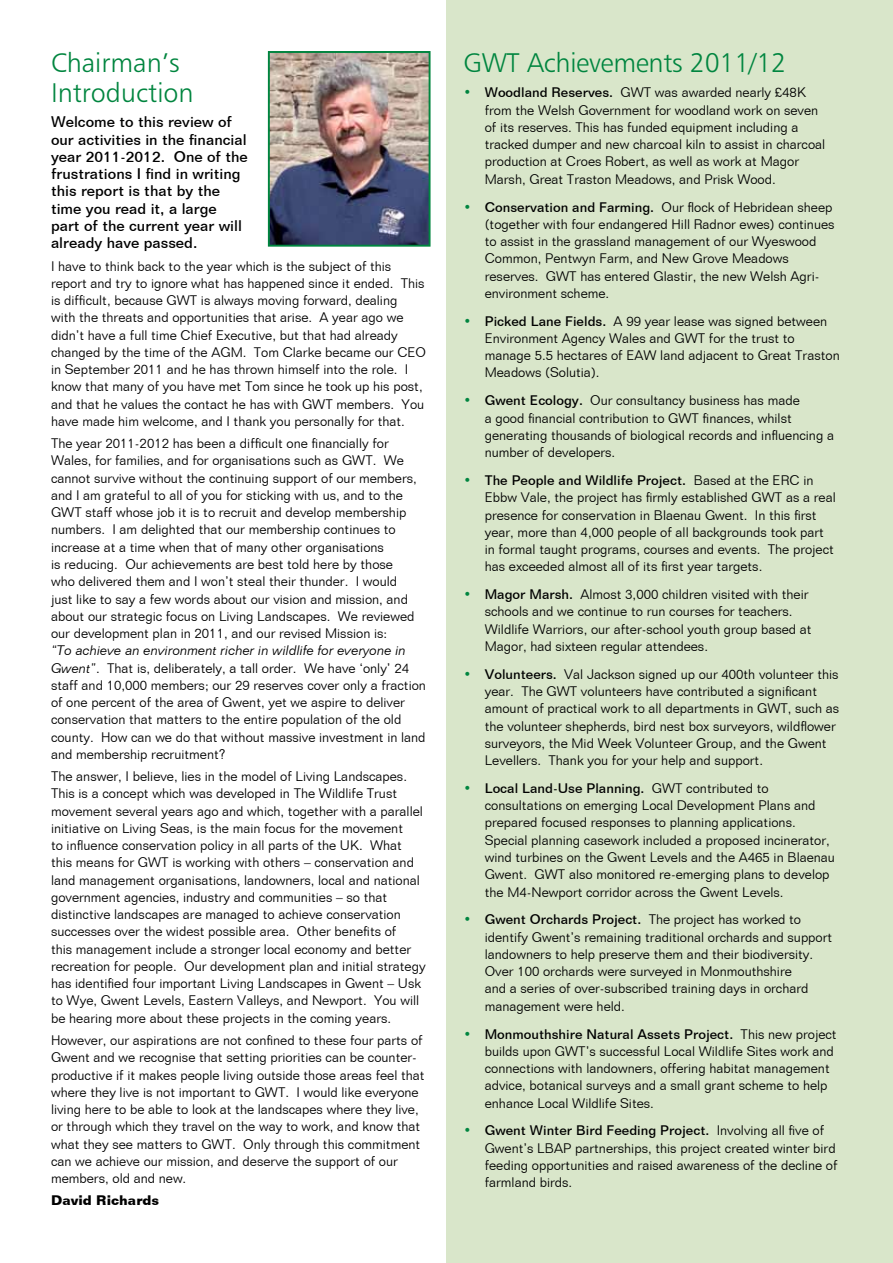
<style>
.page{position:relative;width:893px;height:1263px;background:#fff}
.page>*{position:absolute;margin:0;border:0;box-sizing:border-box;transform-origin:0 0}
.t1{font:27px/30px "Humanist 777 BT Light B";color:#00853f}
.t2{font:500 15px/17.2px "Folio BT";color:#000}
.t3{font:300 13.5px/17.2px "Folio BT";color:#000}
.t4{font:700 13.5px "Folio BT";color:#000}
.s1{font-style:italic}
.s2{color:#00853f}
.s3{font-weight:500}
</style>
<div class="page">
<div style="left:446px;top:0;width:447px;height:1263px;background:#d9e6ca"></div>
<img style="left:271px;top:54px;width:157px;height:190px">
<div style="left:268px;top:51px;width:163px;height:196px;border:2px solid #00853f"></div>
<h1 class="t1" style="left:51px;top:47px;width:144px">Chairman’s<br>I ntroduction</h1>
<p class="t2" style="left:51px;top:113px;width:198px">Welcome to this review of our activities in the financial year 2011-2012. One of the frustrations I find in writing this report is that by the time you read it, a large part of the current year will already have passed.</p>
<p class="t3" style="left:51px;top:257px;width:377px">I have to think back to the year which is the subject of this report and try to ignore what has happened since it ended. This is difficult, because GWT is always moving forward, dealing<br>with the threats and opportunities that arise. A year ago we didn’t have a full time Chief Executive, but that had already changed by the time of the AGM. Tom Clarke became our CEO in September 2011 and he has thrown himself into the role. I know that many of you have met Tom since he took up his post, and that he values the contact he has with GWT members. You have made him welcome, and I thank you personally for that.</p>
<p class="t3" style="left:51px;top:435px;width:367px">The year 2011-2012 has been a difficult one financially for Wales, for families, and for organisations such as GWT. We cannot survive without the continuing support of our members, and I am grateful to all of you for sticking with us, and to the GWT staff whose job it is to recruit and develop membership numbers. I am delighted that our membership continues to increase at a time when that of many other organisations<br>is reducing. Our achievements are best told here by those who delivered them and I won’t steal their thunder. I would just like to say a few words about our vision and mission, and about our strategic focus on Living Landscapes. We reviewed our development plan in 2011, and our revised Mission is:</p>
<p class="t3" style="left:51px;top:642px;width:376px"><span class="s1">“To achieve an environment richer in wildlife for everyone in Gwent”</span>. That is, deliberately, a tall order. We have ‘only’ 24 staff and 10,000 members; our 29 reserves cover only a fraction of one percent of the area of Gwent, yet we aspire to deliver conservation that matters to the entire population of the old county. How can we do that without massive investment in land and membership recruitment?</p>
<p class="t3" style="left:51px;top:768px;width:376px">The answer, I believe, lies in the model of Living Landscapes.<br>This is a concept which was developed in The Wildlife Trust movement several years ago and which, together with a parallel initiative on Living Seas, is the main focus for the movement<br>to influence conservation policy in all parts of the UK. What this means for GWT is working with others – conservation and land management organisations, landowners, local and national government agencies, industry and communities – so that distinctive landscapes are managed to achieve conservation successes over the widest possible area. Other benefits of<br>this management include a stronger local economy and better recreation for people. Our development plan and initial strategy has identified four important Living Landscapes in Gwent – Usk to Wye, Gwent Levels, Eastern Valleys, and Newport. You will be hearing more about these projects in the coming years.</p>
<p class="t3" style="left:51px;top:1031px;width:375px">However, our aspirations are not confined to these four parts of Gwent and we recognise that setting priorities can be counter&shy;productive if it makes people living outside those areas feel that where they live is not important to GWT. I would like everyone living here to be able to look at the landscapes where they live, or through which they travel on the way to work, and know that what they see matters to GWT. Only through this commitment can we achieve our mission, and deserve the support of our members, old and new.</p>
<p class="t4" style="left:51px;top:1192px;width:110px">David Richards</p>
<h1 class="t1" style="left:463px;top:47px;width:324px">GWT Achievements 2011/12</h1>
<p class="t3" style="left:485px;top:84px;width:342px;text-indent:-21px"><span class="s2">•</span> <span class="s3">Woodland Reserves.</span> GWT was awarded nearly £48K from the Welsh Government for woodland work on seven of its reserves. This has funded equipment including a tracked dumper and new charcoal kiln to assist in charcoal production at Croes Robert, as well as work at Magor Marsh, Great Traston Meadows, and Prisk Wood.</p>
<p class="t3" style="left:485px;top:198px;width:351px;text-indent:-21px"><span class="s2">•</span> <span class="s3">Conservation and Farming.</span> Our flock of Hebridean sheep (together with four endangered Hill Radnor ewes) continues to assist in the grassland management of our Wyeswood Common, Pentwyn Farm, and New Grove Meadows reserves. GWT has entered Glastir, the new Welsh Agri&shy;environment scheme.</p>
<p class="t3" style="left:485px;top:312px;width:356px;text-indent:-21px"><span class="s2">•</span> <span class="s3">Picked Lane Fields.</span> A 99 year lease was signed between Environment Agency Wales and GWT for the trust to manage 5.5 hectares of EAW land adjacent to Great Traston Meadows (Solutia).</p>
<p class="t3" style="left:485px;top:392px;width:351px;text-indent:-21px"><span class="s2">•</span> <span class="s3">Gwent Ecology.</span> Our consultancy business has made<br>a good financial contribution to GWT finances, whilst generating thousands of biological records and influencing a number of developers.</p>
<p class="t3" style="left:485px;top:471px;width:352px;text-indent:-21px"><span class="s2">•</span> <span class="s3">The People and Wildlife Project.</span> Based at the ERC in Ebbw Vale, the project has firmly established GWT as a real presence for conservation in Blaenau Gwent. In this first year, more than 4,000 people of all backgrounds took part in formal taught programs, courses and events. The project has exceeded almost all of its first year targets.</p>
<p class="t3" style="left:485px;top:586px;width:328px;text-indent:-21px"><span class="s2">•</span> <span class="s3">Magor Marsh.</span> Almost 3,000 children visited with their schools and we continue to run courses for teachers.<br>Wildlife Warriors, our after-school youth group based at Magor, had sixteen regular attendees.</p>
<p class="t3" style="left:485px;top:665px;width:356px;text-indent:-21px"><span class="s2">•</span> <span class="s3">Volunteers.</span> Val Jackson signed up our 400th volunteer this year. The GWT volunteers have contributed a significant amount of practical work to all departments in GWT, such as the volunteer shepherds, bird nest box surveyors, wildflower surveyors, the Mid Week Volunteer Group, and the Gwent Levellers. Thank you for your help and support.</p>
<p class="t3" style="left:485px;top:779px;width:352px;text-indent:-21px"><span class="s2">•</span> <span class="s3">Local Land-Use Planning.</span> GWT contributed to consultations on emerging Local Development Plans and prepared focused responses to planning applications.<br>Special planning casework included a proposed incinerator, wind turbines on the Gwent Levels and the A465 in Blaenau Gwent. GWT also monitored re-emerging plans to develop the M4-Newport corridor across the Gwent Levels.</p>
<p class="t3" style="left:485px;top:911px;width:349px;text-indent:-21px"><span class="s2">•</span> <span class="s3">Gwent Orchards Project.</span> The project has worked to identify Gwent’s remaining traditional orchards and support landowners to help preserve them and their biodiversity.<br>Over 100 orchards were surveyed in Monmouthshire<br>and a series of over-subscribed training days in orchard management were held.</p>
<p class="t3" style="left:485px;top:1025px;width:353px;text-indent:-21px"><span class="s2">•</span> <span class="s3">Monmouthshire Natural Assets Project.</span> This new project builds upon GWT’s successful Local Wildlife Sites work and connections with landowners, offering habitat management advice, botanical surveys and a small grant scheme to help enhance Local Wildlife Sites.</p>
<p class="t3" style="left:485px;top:1122px;width:354px;text-indent:-21px"><span class="s2">•</span> <span class="s3">Gwent Winter Bird Feeding Project.</span> Involving all five of Gwent’s LBAP partnerships, this project created winter bird feeding opportunities and raised awareness of the decline of farmland birds.</p>
</div>
